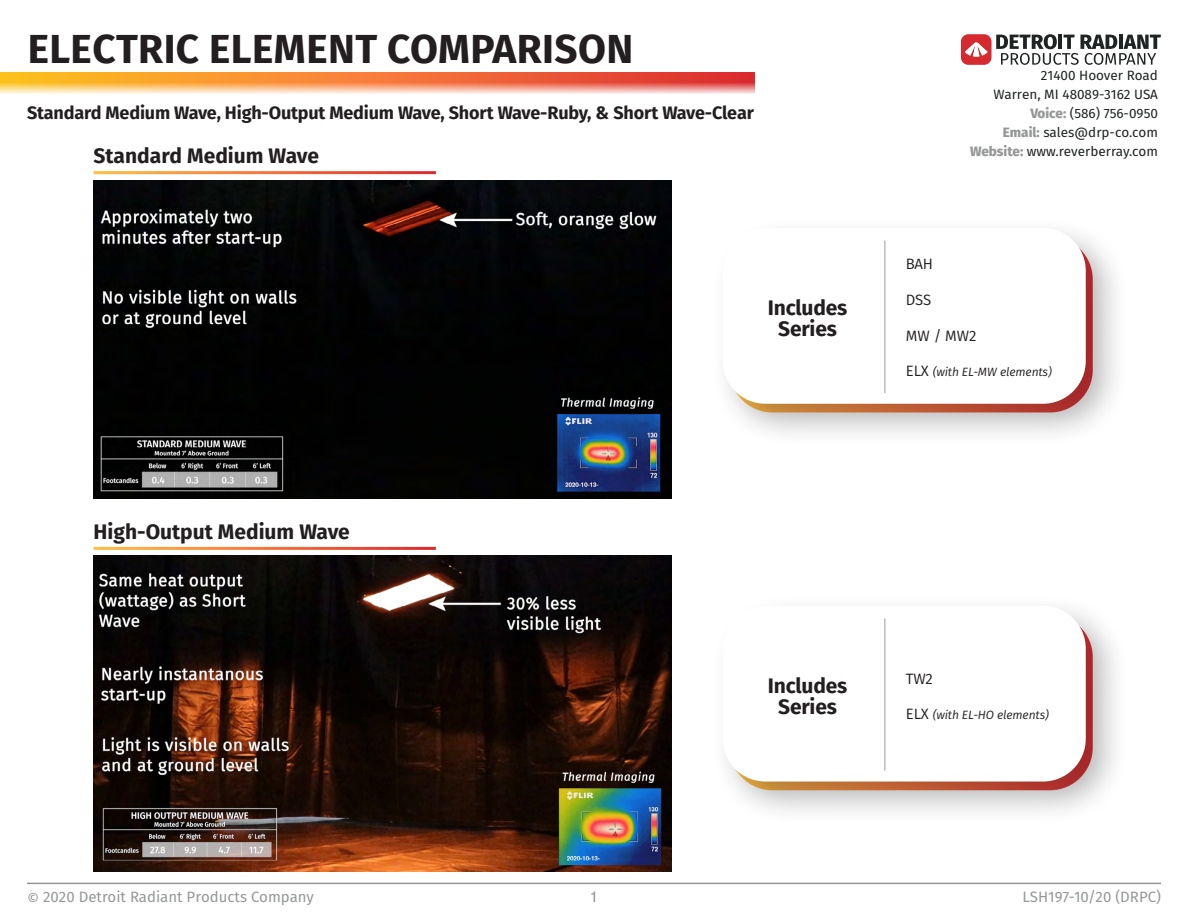
<style>
.page{position:relative;width:1188px;height:918px;background:#fff}
.page>*{position:absolute;margin:0;border:0;box-sizing:border-box;transform-origin:0 0}
.t1{font:700 40.5px "Fira Sans";letter-spacing:.01em;color:#231f20}
.t2{font:700 21px/21px "Fira Sans";letter-spacing:-.01em;color:#231f20;text-align:center}
.t3{font:700 18px "Fira Sans";letter-spacing:-.01em;color:#231f20}
.t4{font:15px "Fira Sans";color:#959798}
.t5{font:15px "Fira Sans";letter-spacing:-.01em;color:#231f20}
.t6{font:15px "Helvetica";color:#939598}
.t7{font:13.5px/18.9px "Fira Sans";color:#202323;text-align:right}
.t8{font:italic 12px "Fira Sans";letter-spacing:-.01em;color:#231f20}
.s1{font-weight:800;color:#959798}
.s2{font-style:normal;font-size:15px}
</style>
<div class="page">
<hr style="left:27px;top:883px;width:1134px;height:1px;background:#939598">
<svg style="left:961px;top:34px;width:200px;height:31px"></svg>
<img style="left:93px;top:180px;width:578px;height:319px">
<img style="left:93px;top:556px;width:578px;height:315px">
<div style="left:710px;top:216px;width:420px;height:232px;background:#231f20;opacity:.33"></div>
<div style="left:723px;top:228px;width:363px;height:176px;background:#fff;border-radius:43px"></div>
<div style="left:710px;top:594px;width:420px;height:232px;background:#231f20;opacity:.33"></div>
<div style="left:723px;top:606px;width:363px;height:176px;background:#fff;border-radius:43px"></div>
<hr style="left:884px;top:241px;width:2px;height:152px;background:#231f20">
<hr style="left:884px;top:618px;width:2px;height:153px;background:#231f20">
<svg style="left:0;top:73px;width:755px;height:21px;background:#f59b67"></svg>
<h1 class="t1" style="left:28px;top:14px;width:607px">ELECTRIC ELEMENT COMPARISON</h1>
<h3 class="t3" style="left:27px;top:98px;width:728px">Standard Medium Wave, High-Output Medium Wave, Short Wave-Ruby, &amp; Short Wave-Clear</h3>
<h2 class="t2" style="left:94px;top:144px;width:227px">Standard Medium Wave</h2>
<h2 class="t2" style="left:768px;top:296px;width:81px">Includes<br>Series</h2>
<h2 class="t2" style="left:94px;top:520px;width:258px">High-Output Medium Wave</h2>
<h2 class="t2" style="left:768px;top:674px;width:81px">Includes<br>Series</h2>
<p class="t7" style="left:970px;top:65px;width:189px">21400 Hoover Road<br>Warren, MI 48089-3162 USA<br><span class="s1">Voice:</span> (586) 756-0950<br><span class="s1">Email:</span> sales@drp-co.com<br><span class="s1">Website:</span> www.reverberray.com</p>
<p class="t5" style="left:906px;top:253px;width:29px">BAH</p>
<p class="t5" style="left:906px;top:289px;width:27px">DSS</p>
<p class="t5" style="left:906px;top:324px;width:72px">MW / MW2</p>
<p class="t8" style="left:906px;top:363px;width:147px"><span class="s2">ELX</span> (with EL-MW elements)</p>
<p class="t5" style="left:906px;top:667px;width:29px">TW2</p>
<p class="t8" style="left:906px;top:706px;width:145px"><span class="s2">ELX</span> (with EL-HO elements)</p>
<p class="t4" style="left:27px;top:886px;width:288px">© 2020 Detroit Radiant Products Company</p>
<p class="t6" style="left:590px;top:888px;width:10px">1</p>
<p class="t4" style="left:1022px;top:886px;width:140px">LSH197-10/20 (DRPC)</p>
</div>
